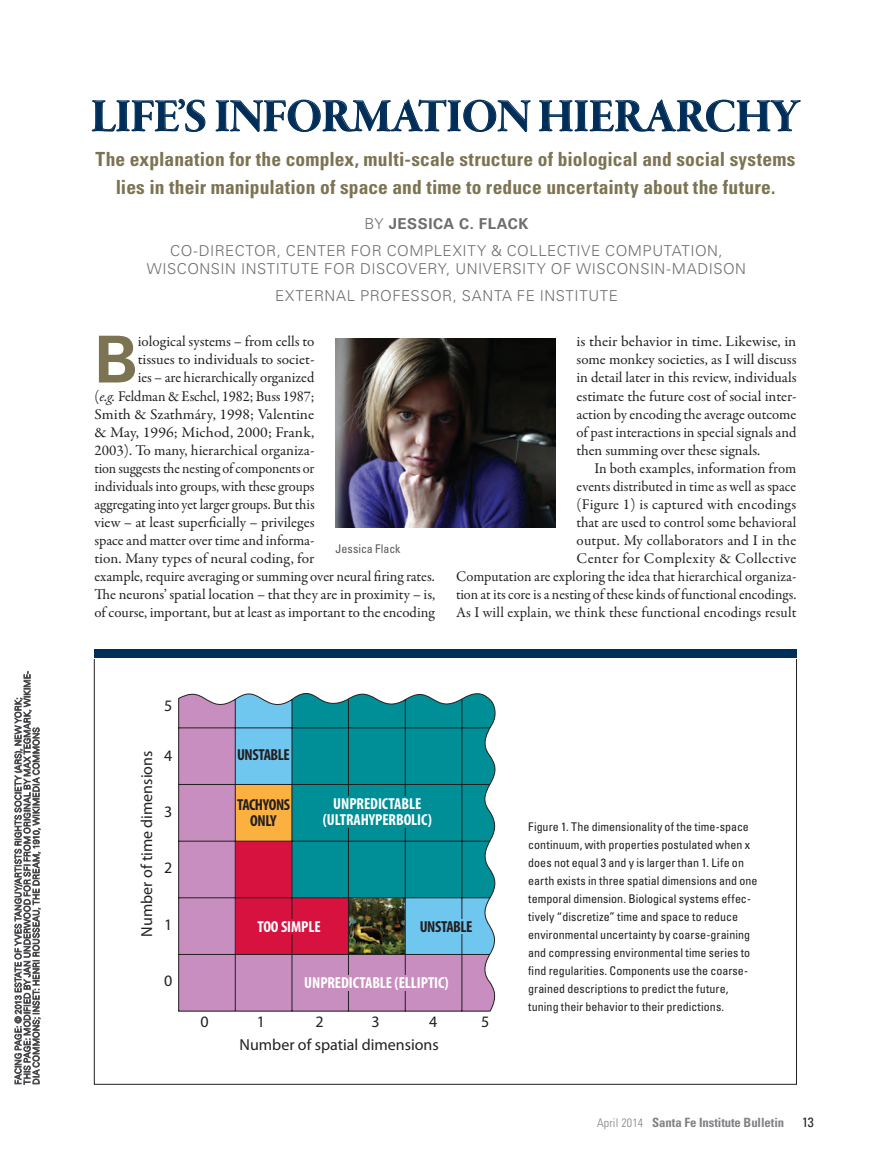
<style>
.page{position:relative;width:891px;height:1161px;background:#fff}
.page>*{position:absolute;margin:0;border:0;box-sizing:border-box;transform-origin:0 0}
.Body_Garamond_10_12n{font:700 64.8px "Univers LT Std";color:#7c7352}
.Infoo_Hirearchy_Titl{font:48px "Garamond Premr Pro Bd Disp";color:#002e58}
.Lead{font:700 condensed 19.5px/27px "Univers LT Std";letter-spacing:.005em;color:#7c7352;text-align:center}
.t1{font:700 condensed 16.05px/16px "Myriad Pro";letter-spacing:-.005em;color:#fff;text-align:center}
.t2{font:16.05px "Myriad Pro";color:#231f20}
.t3{font:700 condensed 16.05px/16px "Myriad Pro";letter-spacing:-.025em;color:#231f20;text-align:center}
.Body_Garamond_10_12n-2{font:15px "Garamond Premr Pro";letter-spacing:-.005em;color:#231f20}
.Body_Garamond_10_12{font:15px/18px "Garamond Premr Pro";letter-spacing:.005em;color:#231f20;text-align:right}
.Body_Garamond_10_12n-3{font:15px/18px "Garamond Premr Pro";letter-spacing:-.005em;color:#231f20;text-align:justify;scale:1.04 1}
.Byline_complex{font:300 15px/18px "Univers LT Std";letter-spacing:.035em;color:#6c6d70;text-align:center}
.Body_Garamond_10_12n-4{font:15px "Garamond Premr Pro";letter-spacing:-.005em;color:#231f20;scale:.95 1}
.Body_Garamond_10_12n-5{font:15px "Garamond Premr Pro";letter-spacing:-.005em;color:#231f20;scale:1.05 1}
.Body_Garamond_10_12n-6{font:15px "Garamond Premr Pro";letter-spacing:-.005em;color:#231f20;scale:.96 1}
.Byline_complex-2{font:700 15px "Univers LT Std";letter-spacing:.035em;color:#6c6d70}
.Body_Garamond_10_12-2{font:condensed 13.5px "Univers LT Std";color:#231f20}
.Body_Garamond_10_12-3{font:700 condensed 12.75px "Univers LT Std";letter-spacing:-.005em;color:#808285}
.Caption_copy{font:condensed 12px/18px "Univers LT Std";letter-spacing:.005em;color:#231f20}
.Caption_copy_2{font:condensed 12px "Univers LT Std";color:#57585a}
.credit_line{font:300 8.7px/9px "Univers LT Std";letter-spacing:.02em;color:#231f20}
.s1{font-weight:300}
.s2{font-style:italic}
.s3{font-weight:300;font-size:12px}
</style>
<div class="page">
<svg style="left:14px;top:671px;width:27px;height:414px"></svg>
<img style="left:336px;top:339px;width:220px;height:188px">
<svg style="left:92px;top:99px;width:114px;height:33px"></svg>
<svg style="left:215px;top:99px;width:316px;height:33px"></svg>
<svg style="left:539px;top:99px;width:262px;height:33px"></svg>
<svg style="left:178px;top:693px;width:318px;height:319px;background:#6e869b"></svg>
<div style="left:335px;top:796px;width:79px;height:31px;background:#008f97"></div>
<div style="left:257px;top:919px;width:64px;height:15px;background:#d7123e"></div>
<div style="left:426px;top:919px;width:45px;height:15px;background:#6fc6ef"></div>
<div style="left:307px;top:975px;width:137px;height:16px;background:#c78ebf"></div>
<div style="left:94px;top:649px;width:703px;height:9px;background:#002e58"></div>
<p class="credit_line" style="left:23px;top:1085px;width:415px;rotate:-90deg">THIS PAGE: MODIFIED BY JAN UNDERWOOD FOR SFI FROM ORIGINAL BY MAX TEGMARK, WIKIME-<br>DIA COMMONS; INSET: HENRI ROUSSEAU, THE DREAM, 1910, WIKIMEDIA COMMONS</p>
<p class="credit_line" style="left:14px;top:1085px;width:389px;rotate:-90deg">FACING PAGE: © 2013 ESTATE OF YVES TANGUY/ARTISTS RIGHTS SOCIETY (ARS), NEW YORK;</p>
<p class="Infoo_Hirearchy_Titl" style="left:91px;top:90px;width:710px">LIFE’S INFORMATION HIERARCHY</p>
<p class="Lead" style="left:96px;top:146px;width:701px">The explanation for the complex, multi-scale structure of biological and social systems lies in their manipulation of space and time to reduce uncertainty about the future.</p>
<p class="Byline_complex-2" style="left:365px;top:215px;width:166px"><span class="s1">BY</span> JESSICA C. FLACK</p>
<p class="Byline_complex" style="left:147px;top:242px;width:601px">CO-DIRECTOR, CENTER FOR COMPLEXITY &amp; COLLECTIVE COMPUTATION,<br>WISCONSIN INSTITUTE FOR DISCOVERY, UNIVERSITY OF WISCONSIN-MADISON</p>
<p class="Byline_complex" style="left:275px;top:287px;width:345px">EXTERNAL PROFESSOR, SANTA FE INSTITUTE</p>
<p class="Body_Garamond_10_12n" style="left:94px;top:322px;width:45px">B</p>
<p class="Body_Garamond_10_12n-2" style="left:138px;top:333px;width:178px">iological systems – from cells to</p>
<p class="Body_Garamond_10_12n-2" style="left:138px;top:351px;width:178px">tissues to individuals to societ-</p>
<p class="Body_Garamond_10_12n-2" style="left:138px;top:369px;width:178px">ies – are hierarchically organized</p>
<p class="Body_Garamond_10_12n-2" style="left:94px;top:387px;width:222px">(<span class="s2">e.g.</span> Feldman &amp; Eschel, 1982; Buss 1987;</p>
<p class="Body_Garamond_10_12n-5" style="left:94px;top:405px;width:211px">Smith &amp; Szathmáry, 1998; Valentine</p>
<p class="Body_Garamond_10_12n-5" style="left:94px;top:423px;width:211px">&amp; May, 1996; Michod, 2000; Frank,</p>
<p class="Body_Garamond_10_12n-2" style="left:94px;top:441px;width:222px">2003). To many, hierarchical organiza-</p>
<p class="Body_Garamond_10_12n-4" style="left:94px;top:459px;width:233px">tion suggests the nesting of components or</p>
<p class="Body_Garamond_10_12n-6" style="left:94px;top:477px;width:231px">individuals into groups, with these groups</p>
<p class="Body_Garamond_10_12n-4" style="left:94px;top:495px;width:233px">aggregating into yet larger groups. But this</p>
<p class="Body_Garamond_10_12n-2" style="left:94px;top:513px;width:222px">view – at least superficially – privileges</p>
<p class="Body_Garamond_10_12n-2" style="left:94px;top:531px;width:221px">space and matter over time and informa-</p>
<p class="Body_Garamond_10_12n-2" style="left:94px;top:549px;width:221px">tion. Many types of neural coding, for</p>
<p class="Body_Garamond_10_12n-2" style="left:94px;top:567px;width:342px">example, require averaging or summing over neural firing rates.</p>
<p class="Body_Garamond_10_12n-2" style="left:94px;top:585px;width:342px">The neurons’ spatial location – that they are in proximity – is,</p>
<p class="Body_Garamond_10_12n-2" style="left:94px;top:603px;width:342px">of course, important, but at least as important to the encoding</p>
<p class="Caption_copy_2" style="left:336px;top:542px;width:67px">Jessica Flack</p>
<p class="Body_Garamond_10_12n-3" style="left:577px;top:333px;width:213px">is their behavior in time. Likewise, in some monkey societies, as I will discuss in detail later in this review, individuals estimate the future cost of social inter&shy;action by encoding the average outcome of past interactions in special signals and then summing over these signals.</p>
<p class="Body_Garamond_10_12" style="left:456px;top:459px;width:342px">In both examples, information from<br>events distributed in time as well as space<br>(Figure 1) is captured with encodings<br>that are used to control some behavioral<br>output. My collaborators and I in the<br>Center for Complexity &amp; Collective<br>Computation are exploring the idea that hierarchical organiza&shy;tion at its core is a nesting of these kinds of functional encodings.<br>As I will explain, we think these functional encodings result</p>
<p class="t2" style="left:164px;top:696px;width:10px">5</p>
<p class="t2" style="left:137px;top:937px;width:187px;rotate:-90deg">Number of time dimensions</p>
<p class="t2" style="left:164px;top:745px;width:10px">4</p>
<p class="t2" style="left:164px;top:802px;width:10px">3</p>
<p class="t2" style="left:164px;top:858px;width:10px">2</p>
<p class="t2" style="left:164px;top:914px;width:10px">1</p>
<p class="t2" style="left:164px;top:971px;width:10px">0</p>
<p class="t3" style="left:237px;top:746px;width:54px">UNSTABLE</p>
<p class="t3" style="left:237px;top:797px;width:55px">TACHYONS<br>ONLY</p>
<p class="t1" style="left:323px;top:795px;width:111px">UNPREDICTABLE (ULTRAHYPERBOLIC)</p>
<p class="t2" style="left:201px;top:1012px;width:10px">0</p>
<p class="t1" style="left:257px;top:918px;width:65px">TOO SIMPLE</p>
<p class="t3" style="left:420px;top:918px;width:54px">UNSTABLE</p>
<p class="t1" style="left:304px;top:975px;width:146px">UNPREDICTABLE (ELLIPTIC)</p>
<p class="t2" style="left:257px;top:1012px;width:10px">1</p>
<p class="t2" style="left:315px;top:1012px;width:10px">2</p>
<p class="t2" style="left:372px;top:1012px;width:10px">3</p>
<p class="t2" style="left:429px;top:1012px;width:10px">4</p>
<p class="t2" style="left:481px;top:1012px;width:10px">5</p>
<p class="t2" style="left:240px;top:1034px;width:201px">Number of spatial dimensions</p>
<p class="Caption_copy" style="left:528px;top:818px;width:231px">Figure 1. The dimensionality of the time-space continuum, with properties postulated when x does not equal 3 and y is larger than 1. Life on earth exists in three spatial dimensions and one temporal dimension. Biological systems effec&shy;tively “discretize” time and space to reduce environmental uncertainty by coarse-graining and compressing environmental time series to find regularities. Components use the coarse&shy;grained descriptions to predict the future, tuning their behavior to their predictions.</p>
<p class="Body_Garamond_10_12-3" style="left:597px;top:1115px;width:189px"><span class="s3">April 2014</span> Santa Fe Institute Bulletin</p>
<p class="Body_Garamond_10_12-2" style="left:802px;top:1114px;width:13px">13</p>
</div>
